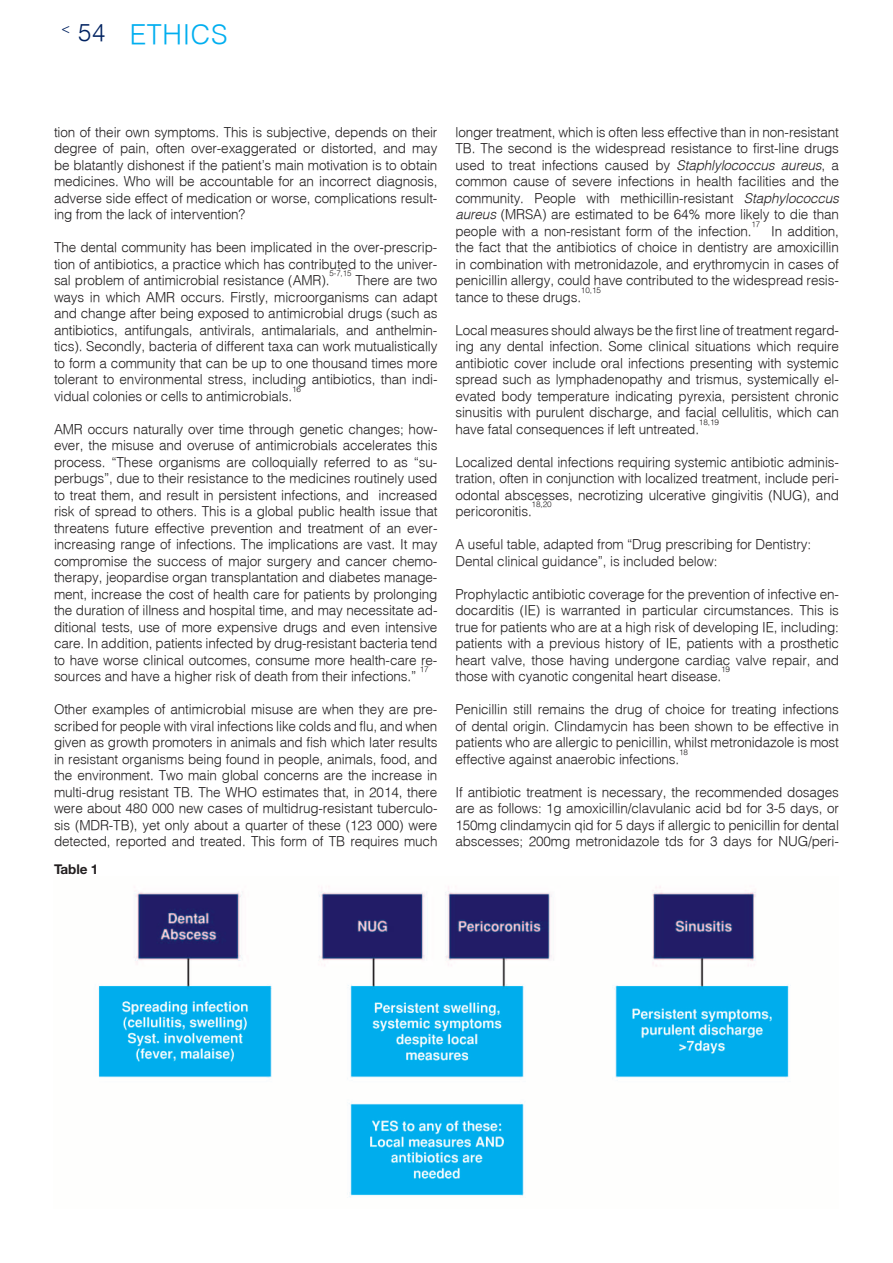
<style>
.page{position:relative;width:893px;height:1263px;background:#fff}
.page>*{position:absolute;margin:0;border:0;box-sizing:border-box;transform-origin:0 0}
.t1{font:300 27px "Helvetica";letter-spacing:.025em;color:#00aeef}
.t2{font:300 13.5px/16.5px "Helvetica";letter-spacing:-.01em;color:#201d1e;text-align:justify}
.t3{font:300 13.5px/16.5px "Helvetica";letter-spacing:-.01em;color:#231f20}
.t4{font:700 13.5px "Helvetica Neue LT Std";letter-spacing:-.01em;color:#231f20}
.t5{font:300 7.8px "Helvetica";letter-spacing:-.01em;color:#201d1e;scale:1.04 1}
.t6{font:300 7.8px "Helvetica";letter-spacing:-.01em;color:#201d1e}
.s1{font-size:24px;color:#002261}
.s2{font-style:italic}
</style>
<div class="page">
<img style="left:98px;top:886px;width:691px;height:312px">
<h1 class="t1" style="left:61px;top:18px;width:168px"><sup>&lt;</sup> <span class="s1">54</span> ETHICS</h1>
<p class="t2" style="left:54px;top:123px;width:385px">tion of their own symptoms. This is subjective, depends on their degree of pain, often over-exaggerated or distorted, and may be blatantly dishonest if the patient’s main motivation is to obtain medicines. Who will be accountable for an incorrect diagnosis, adverse side effect of medication or worse, complications result&shy;ing from the lack of intervention?</p>
<p class="t2" style="left:54px;top:239px;width:385px">The dental community has been implicated in the over-prescrip&shy;tion of antibiotics, a practice which has contributed to the univer&shy;sal problem of antimicrobial resistance (AMR).</p>
<p class="t6" style="left:329px;top:268px;width:23px">5-7,15</p>
<p class="t2" style="left:54px;top:272px;width:385px;text-indent:301px">There are two ways in which AMR occurs. Firstly, microorganisms can adapt and change after being exposed to antimicrobial drugs (such as antibiotics, antifungals, antivirals, antimalarials, and anthelmin&shy;tics). Secondly, bacteria of different taxa can work mutualistically to form a community that can be up to one thousand times more tolerant to environmental stress, including antibiotics, than indi&shy;vidual colonies or cells to antimicrobials.</p>
<p class="t5" style="left:292px;top:384px;width:10px">16</p>
<p class="t2" style="left:54px;top:420px;width:385px">AMR occurs naturally over time through genetic changes; how&shy;ever, the misuse and overuse of antimicrobials accelerates this process. “These organisms are colloquially referred to as “su&shy;perbugs”, due to their resistance to the medicines routinely used to treat them, and result in persistent infections, and increased risk of spread to others. This is a global public health issue that threatens future effective prevention and treatment of an ever&shy;increasing range of infections. The implications are vast. It may compromise the success of major surgery and cancer chemo&shy;therapy, jeopardise organ transplantation and diabetes manage&shy;ment, increase the cost of health care for patients by prolonging the duration of illness and hospital time, and may necessitate ad&shy;ditional tests, use of more expensive drugs and even intensive care. In addition, patients infected by drug-resistant bacteria tend to have worse clinical outcomes, consume more health-care re&shy;sources and have a higher risk of death from their infections.”</p>
<p class="t5" style="left:420px;top:664px;width:10px">17</p>
<p class="t2" style="left:54px;top:701px;width:385px">Other examples of antimicrobial misuse are when they are pre&shy;scribed for people with viral infections like colds and flu, and when given as growth promoters in animals and fish which later results in resistant organisms being found in people, animals, food, and the environment. Two main global concerns are the increase in multi-drug resistant TB. The WHO estimates that, in 2014, there were about 480 000 new cases of multidrug-resistant tuberculo&shy;sis (MDR-TB), yet only about a quarter of these (123 000) were detected, reported and treated. This form of TB requires much</p>
<p class="t4" style="left:54px;top:861px;width:46px">Table 1</p>
<p class="t2" style="left:455px;top:123px;width:385px">longer treatment, which is often less effective than in non-resistant TB. The second is the widespread resistance to first-line drugs used to treat infections caused by <span class="s2">Staphlylococcus aureus</span>, a common cause of severe infections in health facilities and the community. People with methicillin-resistant <span class="s2">Staphylococcus aureus</span> (MRSA) are estimated to be 64% more likely to die than people with a non-resistant form of the infection.<sup>17</sup> In addition, the fact that the antibiotics of choice in dentistry are amoxicillin in combination with metronidazole, and erythromycin in cases of penicillin allergy, could have contributed to the widespread resis&shy;tance to these drugs.</p>
<p class="t5" style="left:581px;top:285px;width:21px">10,15</p>
<p class="t2" style="left:455px;top:321px;width:385px">Local measures should always be the first line of treatment regard&shy;ing any dental infection. Some clinical situations which require antibiotic cover include oral infections presenting with systemic spread such as lymphadenopathy and trismus, systemically el&shy;evated body temperature indicating pyrexia, persistent chronic sinusitis with purulent discharge, and facial cellulitis, which can have fatal consequences if left untreated.</p>
<p class="t5" style="left:699px;top:417px;width:21px">18,19</p>
<p class="t2" style="left:455px;top:453px;width:385px">Localized dental infections requiring systemic antibiotic adminis&shy;tration, often in conjunction with localized treatment, include peri&shy;odontal abscesses, necrotizing ulcerative gingivitis (NUG), and pericoronitis.</p>
<p class="t5" style="left:532px;top:499px;width:21px">18,20</p>
<p class="t3" style="left:455px;top:536px;width:357px">A useful table, adapted from “Drug prescribing for Dentistry:<br>Dental clinical guidance”, is included below:</p>
<p class="t2" style="left:455px;top:585px;width:385px">Prophylactic antibiotic coverage for the prevention of infective en&shy;docarditis (IE) is warranted in particular circumstances. This is true for patients who are at a high risk of developing IE, including: patients with a previous history of IE, patients with a prosthetic heart valve, those having undergone cardiac valve repair, and those with cyanotic congenital heart disease.</p>
<p class="t5" style="left:721px;top:664px;width:10px">19</p>
<p class="t2" style="left:455px;top:701px;width:385px">Penicillin still remains the drug of choice for treating infections of dental origin. Clindamycin has been shown to be effective in patients who are allergic to penicillin, whilst metronidazole is most effective against anaerobic infections.</p>
<p class="t5" style="left:679px;top:747px;width:10px">18</p>
<p class="t2" style="left:455px;top:783px;width:385px">If antibiotic treatment is necessary, the recommended dosages are as follows: 1g amoxicillin/clavulanic acid bd for 3-5 days, or 150mg clindamycin qid for 5 days if allergic to penicillin for dental abscesses; 200mg metronidazole tds for 3 days for NUG/peri-</p>
</div>
